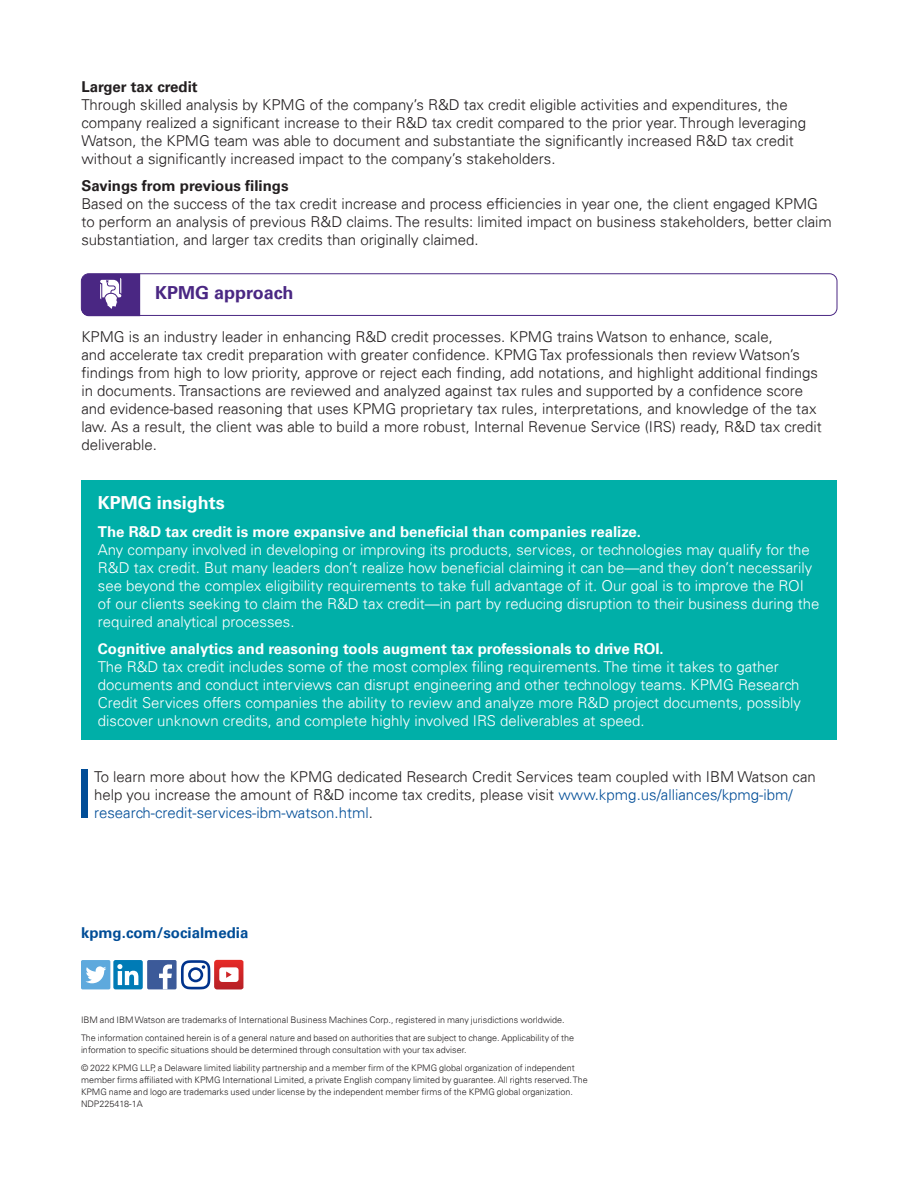
<style>
.page{position:relative;width:918px;height:1188px;background:#fff}
.page>*{position:absolute;margin:0;border:0;box-sizing:border-box;transform-origin:0 0}
.t1{font:700 18px "Univers 65";color:#4a2783}
.t2{font:700 18px "Univers 65";color:#fff}
.t3{font:300 15px/18px "Univers 45";color:#231f20}
.t4{font:300 15px/18px "Univers 45";color:#fff}
.t5{font:700 15px "Univers 65";color:#fff}
.t6{font:700 15px "Univers 65";color:#231f20}
.t7{font:700 15px "Univers 65";color:#014d97}
.t8{font:300 9px/18px "Univers 45";color:#231f20}
.s1{color:#014d97}
</style>
<div class="page">
<div style="left:81px;top:273px;width:756px;height:43px;border:1px solid #4a2783;border-radius:8px"></div>
<svg style="left:81px;top:274px;width:59px;height:42px;background:#674a97"></svg>
<div style="left:81px;top:480px;width:756px;height:260px;background:#00afa8"></div>
<div style="left:113px;top:960px;width:30px;height:29px;background:#007bb6;border-radius:2px"></div>
<svg style="left:117px;top:964px;width:21px;height:21px"></svg>
<div style="left:147px;top:960px;width:30px;height:29px;background:#3c5a99;border-radius:2px"></div>
<svg style="left:159px;top:964px;width:13px;height:25px"></svg>
<div style="left:81px;top:960px;width:29px;height:29px;background:#5ea9dd;border-radius:2px"></div>
<svg style="left:86px;top:966px;width:20px;height:17px"></svg>
<svg style="left:181px;top:960px;width:62px;height:29px"></svg>
<div style="left:81px;top:769px;width:7px;height:49px;background:#014d97"></div>
<p class="t6" style="left:81px;top:78px;width:118px">Larger tax credit</p>
<p class="t3" style="left:81px;top:96px;width:726px">Through skilled analysis by KPMG of the company’s R&amp;D tax credit eligible activities and expenditures, the company realized a significant increase to their R&amp;D tax credit compared to the prior year. Through leveraging Watson, the KPMG team was able to document and substantiate the significantly increased R&amp;D tax credit without a significantly increased impact to the company’s stakeholders.</p>
<p class="t6" style="left:81px;top:177px;width:209px">Savings from previous filings</p>
<p class="t3" style="left:81px;top:195px;width:752px">Based on the success of the tax credit increase and process efficiencies in year one, the client engaged KPMG to perform an analysis of previous R&amp;D claims. The results: limited impact on business stakeholders, better claim substantiation, and larger tax credits than originally claimed.</p>
<p class="t1" style="left:155px;top:283px;width:140px">KPMG approach</p>
<p class="t3" style="left:81px;top:328px;width:742px">KPMG is an industry leader in enhancing R&amp;D credit processes. KPMG trains Watson to enhance, scale,<br>and accelerate tax credit preparation with greater confidence. KPMG Tax professionals then review Watson’s findings from high to low priority, approve or reject each finding, add notations, and highlight additional findings in documents. Transactions are reviewed and analyzed against tax rules and supported by a confidence score and evidence-based reasoning that uses KPMG proprietary tax rules, interpretations, and knowledge of the tax law. As a result, the client was able to build a more robust, Internal Revenue Service (IRS) ready, R&amp;D tax credit deliverable.</p>
<p class="t2" style="left:98px;top:492px;width:129px">KPMG insights</p>
<p class="t5" style="left:98px;top:523px;width:545px">The R&amp;D tax credit is more expansive and beneficial than companies realize.</p>
<p class="t4" style="left:98px;top:540px;width:723px">Any company involved in developing or improving its products, services, or technologies may qualify for the R&amp;D tax credit. But many leaders don’t realize how beneficial claiming it can be—and they don’t necessarily see beyond the complex eligibility requirements to take full advantage of it. Our goal is to improve the ROI of our clients seeking to claim the R&amp;D tax credit—in part by reducing disruption to their business during the required analytical processes.</p>
<p class="t5" style="left:98px;top:640px;width:567px">Cognitive analytics and reasoning tools augment tax professionals to drive ROI.</p>
<p class="t4" style="left:98px;top:657px;width:705px">The R&amp;D tax credit includes some of the most complex filing requirements. The time it takes to gather documents and conduct interviews can disrupt engineering and other technology teams. KPMG Research Credit Services offers companies the ability to review and analyze more R&amp;D project documents, possibly discover unknown credits, and complete highly involved IRS deliverables at speed.</p>
<p class="t3" style="left:94px;top:768px;width:723px">To learn more about how the KPMG dedicated Research Credit Services team coupled with IBM Watson can help you increase the amount of R&amp;D income tax credits, please visit <span class="s1">www.kpmg.us/alliances/kpmg-ibm/ research-credit-services-ibm-watson.html</span>.</p>
<p class="t7" style="left:81px;top:924px;width:169px">kpmg.com/socialmedia</p>
<p class="t8" style="left:81px;top:1011px;width:495px">IBM and IBM Watson are trademarks of International Business Machines Corp., registered in many jurisdictions worldwide.<br>The information contained herein is of a general nature and based on authorities that are subject to change. Applicability of the</p>
<p class="t8" style="left:81px;top:1041px;width:495px">information to specific situations should be determined through consultation with your tax adviser.<br>© 2022 KPMG LLP, a Delaware limited liability partnership and a member firm of the KPMG global organization of independent</p>
<p class="t8" style="left:81px;top:1074px;width:508px;line-height:12px">member firms affiliated with KPMG International Limited, a private English company limited by guarantee. All rights reserved. The<br>KPMG name and logo are trademarks used under license by the independent member firms of the KPMG global organization.<br>NDP225418-1A</p>
</div>
